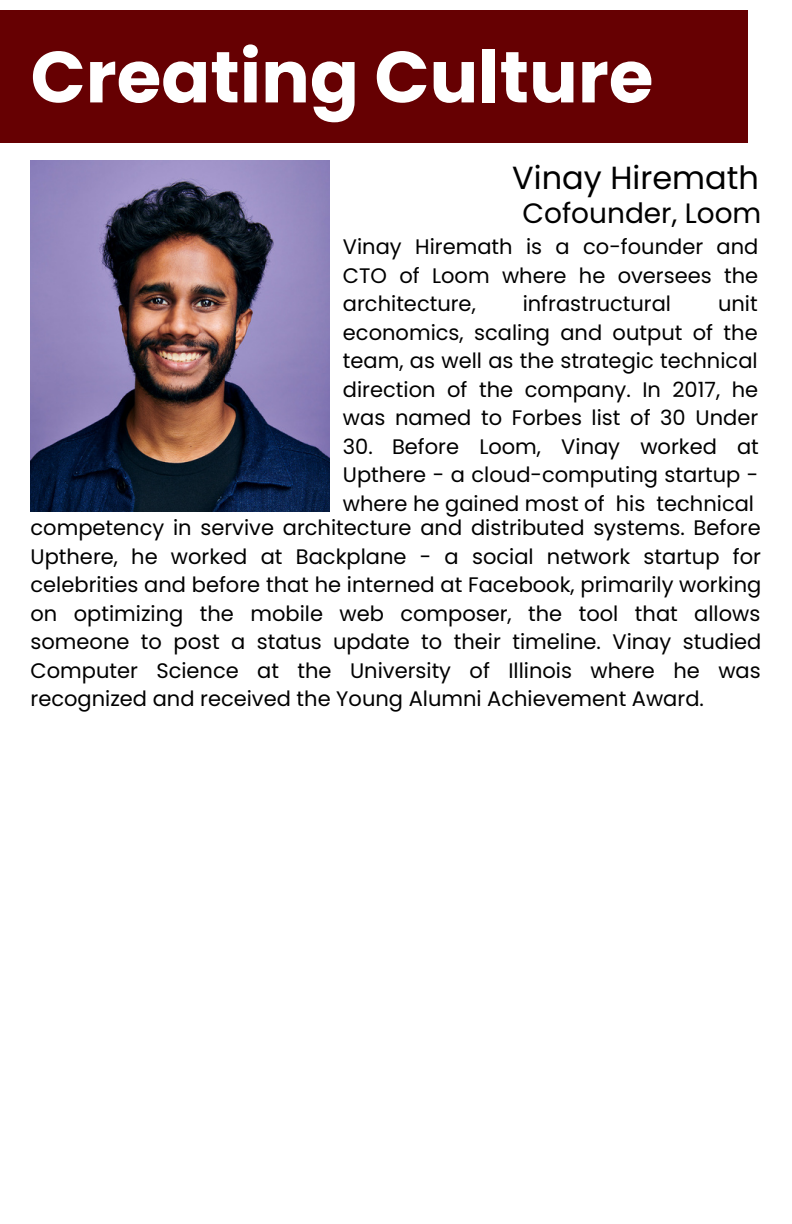
<style>
.page{position:relative;width:792px;height:1224px;background:#fff}
.page>*{position:absolute;margin:0;border:0;box-sizing:border-box;transform-origin:0 0}
.t1{font:700 72.4px "Poppins";color:#fff}
.t2{font:32px "Poppins";color:#000}
.t3{font:28px "Poppins";color:#000}
.t4{font:21px/28.4px "Poppins";color:#000;text-align:justify}
</style>
<div class="page">
<div style="left:0;top:11px;width:747px;height:132px;background:#660002"></div>
<img style="left:31px;top:161px;width:298px;height:351px">
<h1 class="t1" style="left:31px;top:26px;width:624px">Creating Culture</h1>
<h2 class="t2" style="left:512px;top:155px;width:248px">Vinay Hiremath</h2>
<h3 class="t3" style="left:523px;top:194px;width:240px">Cofounder, Loom</h3>
<p class="t4" style="left:343px;top:233px;width:417px">Vinay Hiremath is a co-founder and CTO of Loom where he oversees the architecture,</p>
<p class="t4" style="left:523px;top:290px;width:150px">infrastructural</p>
<p class="t4" style="left:343px;top:290px;width:417px;text-indent:375px">unit economics, scaling and output of the team, as well as the strategic technical direction of the company. In 2017, he was named to Forbes list of 30 Under</p>
<p class="t4" style="left:343px;top:432px;width:418px">30. Before Loom, Vinay worked at Upthere - a cloud-computing startup - where he gained most of his technical</p>
<p class="t4" style="left:31px;top:514px;width:732px">competency in servive architecture and distributed systems. Before Upthere, he worked at Backplane - a social network startup for celebrities and before that he interned at Facebook, primarily working on optimizing the mobile web composer, the tool that allows someone to post a status update to their timeline. Vinay studied Computer Science at the University of Illinois where he was recognized and received the Young Alumni Achievement Award.</p>
</div>
